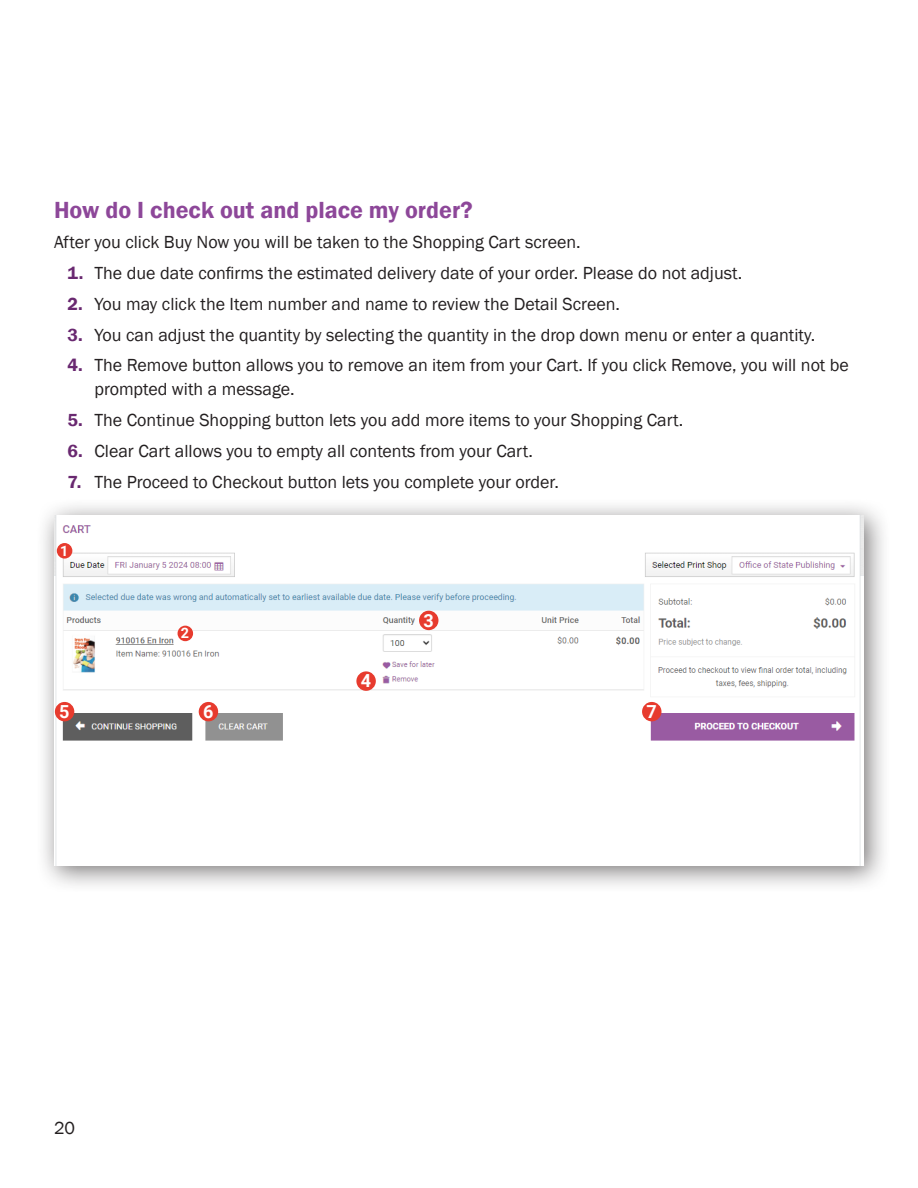
<style>
.page{position:relative;width:918px;height:1188px;background:#fff}
.page>*{position:absolute;margin:0;border:0;box-sizing:border-box;transform-origin:0 0}
.t1{font:600 24px "Franklin Gothic";color:#8d4799}
.t2{font:18px/24px "Franklin Gothic";color:#231f20}
.t3{font:700 18px "Roboto";color:#fff}
.t4{font:700 14.4px "Roboto";color:#fff}
.s1{font-weight:600;color:#692870}
</style>
<div class="page">
<div style="left:36px;top:498px;width:855px;height:395px;background:#231f20;opacity:.6"></div>
<img style="left:54px;top:516px;width:810px;height:350px">
<div style="left:419px;top:611px;width:19px;height:19px;background:#e73b2e;border-radius:50%"></div>
<div style="left:57px;top:543px;width:15px;height:16px;background:#e73b2e;border-radius:50%"></div>
<div style="left:178px;top:626px;width:15px;height:15px;background:#e73b2e;border-radius:50%"></div>
<div style="left:356px;top:671px;width:20px;height:20px;background:#e73b2e;border-radius:50%"></div>
<div style="left:55px;top:702px;width:19px;height:19px;background:#e73b2e;border-radius:50%"></div>
<div style="left:199px;top:702px;width:19px;height:19px;background:#e73b2e;border-radius:50%"></div>
<div style="left:642px;top:702px;width:19px;height:19px;background:#e73b2e;border-radius:50%"></div>
<h3 class="t1" style="left:54px;top:195px;width:420px">How do I check out and place my order?</h3>
<p class="t2" style="left:54px;top:231px;width:528px">After you click Buy Now you will be taken to the Shopping Cart screen.</p>
<p class="t2" style="left:68px;top:262px;width:676px"><span class="s1">1.</span> The due date confirms the estimated delivery date of your order. Please do not adjust.</p>
<p class="t2" style="left:68px;top:292px;width:554px"><span class="s1">2.</span> You may click the Item number and name to review the Detail Screen.</p>
<p class="t2" style="left:68px;top:323px;width:749px"><span class="s1">3.</span> You can adjust the quantity by selecting the quantity in the drop down menu or enter a quantity.</p>
<p class="t2" style="left:94px;top:354px;width:756px;text-indent:-27px"><span class="s1">4.</span> The Remove button allows you to remove an item from your Cart. If you click Remove, you will not be prompted with a message.</p>
<p class="t2" style="left:68px;top:409px;width:617px"><span class="s1">5.</span> The Continue Shopping button lets you add more items to your Shopping Cart.</p>
<p class="t2" style="left:68px;top:439px;width:467px"><span class="s1">6.</span> Clear Cart allows you to empty all contents from your Cart.</p>
<p class="t2" style="left:68px;top:470px;width:493px"><span class="s1">7.</span> The Proceed to Checkout button lets you complete your order.</p>
<p class="t4" style="left:60px;top:541px;width:10px">1</p>
<p class="t4" style="left:181px;top:623px;width:10px">2</p>
<p class="t3" style="left:361px;top:668px;width:12px">4</p>
<p class="t3" style="left:423px;top:608px;width:12px">3</p>
<p class="t3" style="left:59px;top:699px;width:12px">5</p>
<p class="t3" style="left:203px;top:699px;width:12px">6</p>
<p class="t3" style="left:646px;top:699px;width:12px">7</p>
<p class="t2" style="left:54px;top:1116px;width:23px">20</p>
</div>
